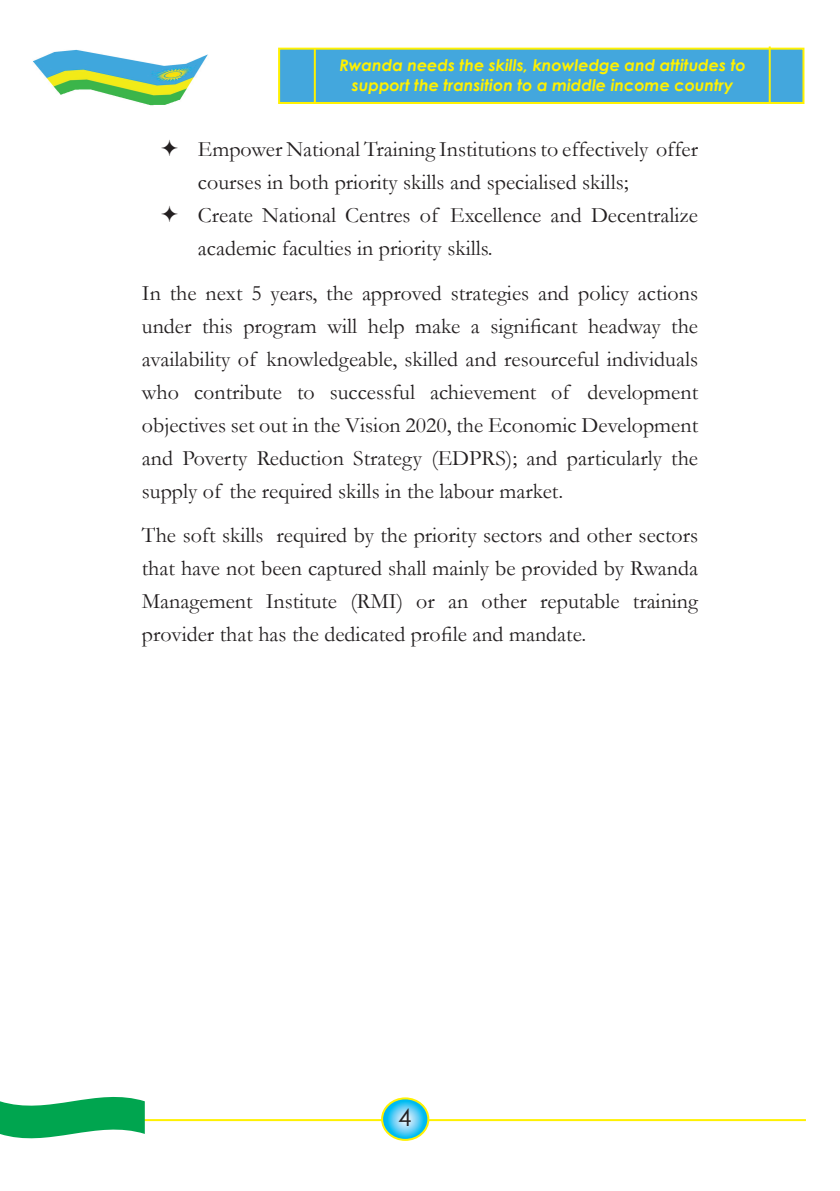
<style>
.page{position:relative;width:840px;height:1191px;background:#fff}
.page>*{position:absolute;margin:0;border:0;box-sizing:border-box;transform-origin:0 0}
.t1{font:24px "Century Gothic";color:#231f20}
.t2{font:22px/33px "Garamond";color:#231f20}
.t3{font:italic 700 16px/19.2px "Century Gothic";color:#fff101;text-align:center}
</style>
<div class="page">
<div style="left:278px;top:48px;width:526px;height:56px;background:#43a7dd;border:2px solid #fff101"></div>
<hr style="left:142px;top:1119px;width:663px;height:2px;background:#fff101">
<svg style="left:382px;top:1099px;width:46px;height:40px;background:#76d5e3"></svg>
<div style="left:381px;top:1097px;width:48px;height:43px;border:2px solid #fff101;border-radius:50%"></div>
<img style="left:33px;top:49px;width:175px;height:57px">
<svg style="left:0;top:1097px;width:145px;height:42px"></svg>
<hr style="left:313px;top:49px;width:2px;height:55px;background:#fff101">
<hr style="left:768px;top:46px;width:2px;height:57px;background:#fff101">
<p class="t3" style="left:339px;top:55px;width:407px">Rwanda needs the skills, knowledge and attitudes to support the transition to a middle income country</p>
<p class="t2" style="left:198px;top:132px;width:501px;text-indent:-38px">➢ Empower National Training Institutions to effectively offer courses in both priority skills and specialised skills;</p>
<p class="t2" style="left:198px;top:198px;width:501px;text-indent:-38px">➢ Create National Centres of Excellence and Decentralize academic faculties in priority skills.</p>
<p class="t2" style="left:142px;top:275px;width:557px;text-align:justify">In the next 5 years, the approved strategies and policy actions under this program will help make a significant headway the availability of knowledgeable, skilled and resourceful individuals who contribute to successful achievement of development objectives set out in the Vision 2020, the Economic Development and Poverty Reduction Strategy (EDPRS); and particularly the supply of the required skills in the labour market.</p>
<p class="t2" style="left:142px;top:518px;width:557px;text-align:justify">The soft skills required by the priority sectors and other sectors that have not been captured shall mainly be provided by Rwanda Management Institute (RMI) or an other reputable training provider that has the dedicated profile and mandate.</p>
<p class="t1" style="left:398px;top:1100px;width:15px">4</p>
</div>
